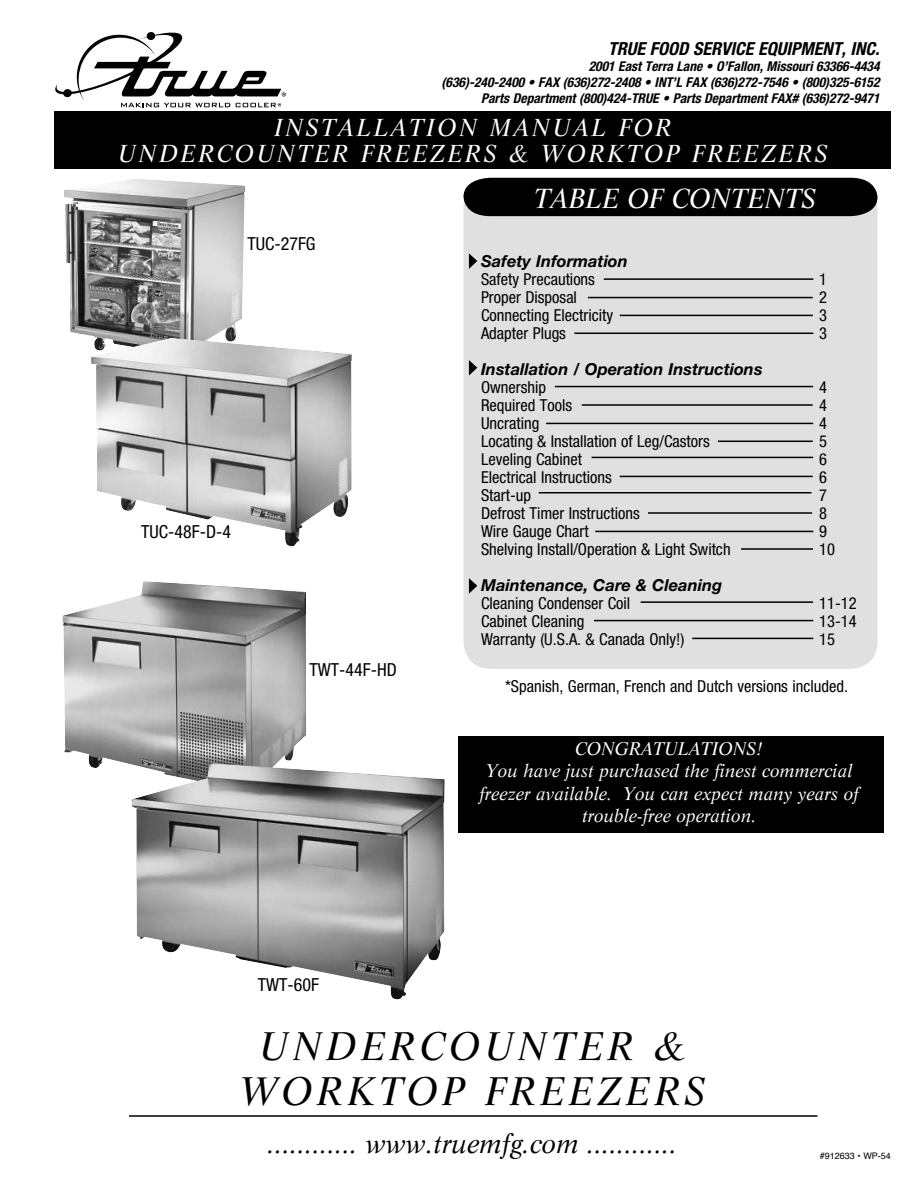
<style>
.page{position:relative;width:918px;height:1188px;background:#fff}
.page>*{position:absolute;margin:0;border:0;box-sizing:border-box;transform-origin:0 0}
.t1{font:italic 39px/45px "Life";letter-spacing:.1em;color:#000;text-align:center}
.t2{font:italic 27px "Life";color:#000}
.t3{font:italic 27px "Life";color:#fff}
.t4{font:italic 24px/25.5px "Life";letter-spacing:.1em;color:#fff;text-align:center}
.t5{font:italic 18px/22.5px "Life";color:#fff;text-align:center}
.t6{font:condensed 18px "Helvetica Neue LT Std";color:#000}
.t7{font:italic 700 condensed 18px "Helvetica Neue LT Std";color:#000}
.t8{font:condensed 16.5px "Helvetica Neue LT Std";color:#000}
.t9{font:italic 700 16.5px "Helvetica Neue LT Std";color:#000}
.t10{font:italic 700 condensed 13.5px/16.2px "Helvetica Neue LT Std";color:#000;text-align:right}
.t11{font:9px "Helvetica";color:#000}
</style>
<div class="page">
<div style="left:464px;top:180px;width:414px;height:489px;background:#e0e0e0;border-radius:27px"></div>
<div style="left:464px;top:178px;width:414px;height:38px;background:#000"></div>
<div style="left:54px;top:111px;width:837px;height:57px;background:#000"></div>
<img style="left:64px;top:179px;width:181px;height:159px">
<img style="left:91px;top:338px;width:261px;height:209px">
<img style="left:62px;top:581px;width:244px;height:187px">
<img style="left:132px;top:763px;width:313px;height:237px">
<hr style="left:129px;top:1115px;width:689px;height:2px;background:#000">
<hr style="left:604px;top:278px;width:209px;height:2px;background:#000">
<hr style="left:588px;top:297px;width:225px;height:1px;background:#000">
<hr style="left:620px;top:315px;width:193px;height:1px;background:#000">
<hr style="left:574px;top:333px;width:239px;height:1px;background:#000">
<hr style="left:555px;top:386px;width:258px;height:1px;background:#000">
<hr style="left:582px;top:404px;width:231px;height:2px;background:#000">
<hr style="left:546px;top:423px;width:267px;height:1px;background:#000">
<hr style="left:718px;top:441px;width:95px;height:1px;background:#000">
<hr style="left:592px;top:457px;width:221px;height:1px;background:#000">
<hr style="left:620px;top:476px;width:193px;height:1px;background:#000">
<hr style="left:539px;top:492px;width:273px;height:2px;background:#000">
<hr style="left:595px;top:531px;width:218px;height:1px;background:#000">
<hr style="left:741px;top:548px;width:72px;height:2px;background:#000">
<hr style="left:641px;top:601px;width:172px;height:2px;background:#000">
<hr style="left:594px;top:620px;width:219px;height:1px;background:#000">
<div style="left:458px;top:736px;width:426px;height:97px;background:#000"></div>
<hr style="left:692px;top:638px;width:121px;height:1px;background:#000">
<hr style="left:648px;top:512px;width:164px;height:2px;background:#000">
<svg style="left:55px;top:32px;width:231px;height:75px"></svg>
<svg style="left:469px;top:253px;width:8px;height:16px"></svg>
<svg style="left:469px;top:360px;width:8px;height:16px"></svg>
<svg style="left:469px;top:578px;width:8px;height:16px"></svg>
<p class="t7" style="left:608px;top:42px;width:273px">TRUE FOOD SERVICE EQUIPMENT, INC.</p>
<p class="t10" style="left:442px;top:59px;width:439px">2001 East Terra Lane • O’Fallon, Missouri 63366-4434<br>(636)-240-2400 • FAX (636)272-2408 • INT’L FAX (636)272-7546 • (800)325-6152<br>Parts Department (800)424-TRUE • Parts Department FAX# (636)272-9471</p>
<h3 class="t4" style="left:118px;top:117px;width:712px">INSTALLATION MANUAL FOR<br>UNDERCOUNTER FREEZERS &amp; WORKTOP FREEZERS</h3>
<p class="t6" style="left:247px;top:237px;width:70px">TUC-27FG</p>
<p class="t6" style="left:141px;top:525px;width:91px">TUC-48F-D-4</p>
<p class="t6" style="left:310px;top:663px;width:89px">TWT-44F-HD</p>
<h2 class="t3" style="left:534px;top:188px;width:284px">TABLE OF CONTENTS</h2>
<p class="t9" style="left:481px;top:255px;width:148px">Safety Information</p>
<p class="t8" style="left:481px;top:273px;width:115px">Safety Precautions</p>
<p class="t8" style="left:819px;top:273px;width:9px">1</p>
<p class="t8" style="left:481px;top:291px;width:97px">Proper Disposal</p>
<p class="t8" style="left:819px;top:291px;width:9px">2</p>
<p class="t8" style="left:481px;top:309px;width:134px">Connecting Electricity</p>
<p class="t8" style="left:819px;top:309px;width:9px">3</p>
<p class="t8" style="left:481px;top:327px;width:86px">Adapter Plugs</p>
<p class="t8" style="left:819px;top:327px;width:9px">3</p>
<p class="t9" style="left:481px;top:363px;width:283px">Installation / Operation Instructions</p>
<p class="t8" style="left:481px;top:381px;width:67px">Ownership</p>
<p class="t8" style="left:819px;top:381px;width:9px">4</p>
<p class="t8" style="left:481px;top:399px;width:93px">Required Tools</p>
<p class="t8" style="left:819px;top:399px;width:9px">4</p>
<p class="t8" style="left:481px;top:417px;width:60px">Uncrating</p>
<p class="t8" style="left:819px;top:417px;width:9px">4</p>
<p class="t8" style="left:481px;top:435px;width:230px">Locating &amp; Installation of Leg/Castors</p>
<p class="t8" style="left:819px;top:435px;width:9px">5</p>
<p class="t8" style="left:481px;top:453px;width:103px">Leveling Cabinet</p>
<p class="t8" style="left:819px;top:453px;width:9px">6</p>
<p class="t8" style="left:481px;top:471px;width:132px">Electrical Instructions</p>
<p class="t8" style="left:819px;top:471px;width:9px">6</p>
<p class="t8" style="left:481px;top:489px;width:52px">Start-up</p>
<p class="t8" style="left:819px;top:489px;width:9px">7</p>
<p class="t8" style="left:481px;top:507px;width:160px">Defrost Timer Instructions</p>
<p class="t8" style="left:819px;top:507px;width:9px">8</p>
<p class="t8" style="left:481px;top:525px;width:109px">Wire Gauge Chart</p>
<p class="t8" style="left:819px;top:525px;width:9px">9</p>
<p class="t8" style="left:481px;top:543px;width:251px">Shelving Install/Operation &amp; Light Switch</p>
<p class="t8" style="left:819px;top:543px;width:17px">10</p>
<p class="t9" style="left:481px;top:579px;width:243px">Maintenance, Care &amp; Cleaning</p>
<p class="t8" style="left:481px;top:597px;width:151px">Cleaning Condenser Coil</p>
<p class="t8" style="left:819px;top:597px;width:39px">11-12</p>
<p class="t8" style="left:481px;top:615px;width:105px">Cabinet Cleaning</p>
<p class="t8" style="left:819px;top:615px;width:39px">13-14</p>
<p class="t8" style="left:481px;top:633px;width:205px">Warranty (U.S.A. &amp; Canada Only!)</p>
<p class="t8" style="left:819px;top:633px;width:17px">15</p>
<p class="t8" style="left:505px;top:680px;width:344px">*Spanish, German, French and Dutch versions included.</p>
<p class="t5" style="left:480px;top:739px;width:381px">CONGRATULATIONS!<br>You have just purchased the finest commercial freezer available. You can expect many years of trouble-free operation.</p>
<p class="t6" style="left:258px;top:978px;width:63px">TWT-60F</p>
<h1 class="t1" style="left:239px;top:1027px;width:468px">UNDERCOUNTER &amp;<br>WORKTOP FREEZERS</h1>
<h2 class="t2" style="left:268px;top:1133px;width:411px">............ www.truemfg.com ............</h2>
<p class="t11" style="left:820px;top:1152px;width:73px">#912633 • WP-54</p>
</div>
